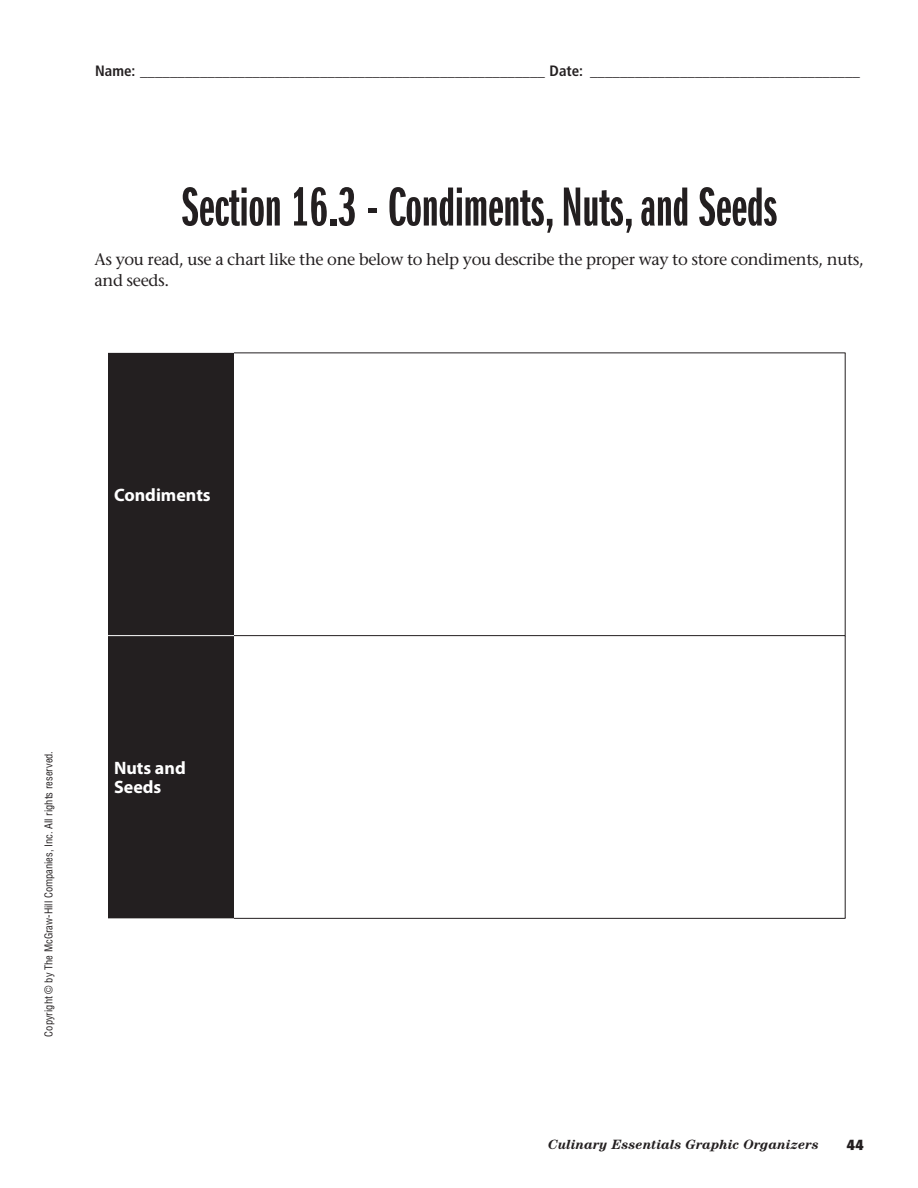
<style>
.page{position:relative;width:918px;height:1188px;background:#fff}
.page>*{position:absolute;margin:0;border:0;box-sizing:border-box;transform-origin:0 0}
.t1{font:57px "ITC Franklin Gothic Std Dm X Cp";color:#231f20}
.t2{font:700 18px/19.5px "Myriad Pro";color:#fff}
.t3{font:500 16.5px/21px "Stone Serif Std";letter-spacing:-.02em;color:#231f20}
.t4{font:700 condensed 15px "Frutiger LT Std";color:#231f20}
.t5{font:700 15px "Formata OTF";color:#231f20}
.t6{font:italic 700 13.5px "Century Std";color:#231f20}
.t7{font:condensed 10.5px "Helvetica LT Std";color:#231f20}
</style>
<div class="page">
<div style="left:108px;top:353px;width:126px;height:565px;background:#231f20"></div>
<hr style="left:234px;top:352px;width:612px;height:1px;background:#231f20">
<hr style="left:845px;top:353px;width:1px;height:282px;background:#231f20">
<hr style="left:234px;top:635px;width:612px;height:1px;background:#231f20">
<hr style="left:845px;top:636px;width:1px;height:282px;background:#231f20">
<hr style="left:234px;top:918px;width:612px;height:1px;background:#231f20">
<hr style="left:108px;top:635px;width:126px;height:1px;background:#fff">
<p class="t4" style="left:95px;top:65px;width:766px">Name: ______________________________________________________ Date: ____________________________________</p>
<h1 class="t1" style="left:181px;top:187px;width:597px">Section 16.3 - Condiments, Nuts, and Seeds</h1>
<p class="t3" style="left:94px;top:250px;width:771px">As you read, use a chart like the one below to help you describe the proper way to store condiments, nuts, and seeds.</p>
<p class="t2" style="left:114px;top:487px;width:98px">Condiments</p>
<p class="t7" style="left:45px;top:1036px;width:287px;rotate:-90deg">Copyright © by The McGraw-Hill Companies, Inc. All rights reserved.</p>
<p class="t2" style="left:114px;top:760px;width:73px">Nuts and<br>Seeds</p>
<p class="t6" style="left:548px;top:1139px;width:272px">Culinary Essentials Graphic Organizers</p>
<p class="t5" style="left:847px;top:1138px;width:19px">44</p>
</div>
